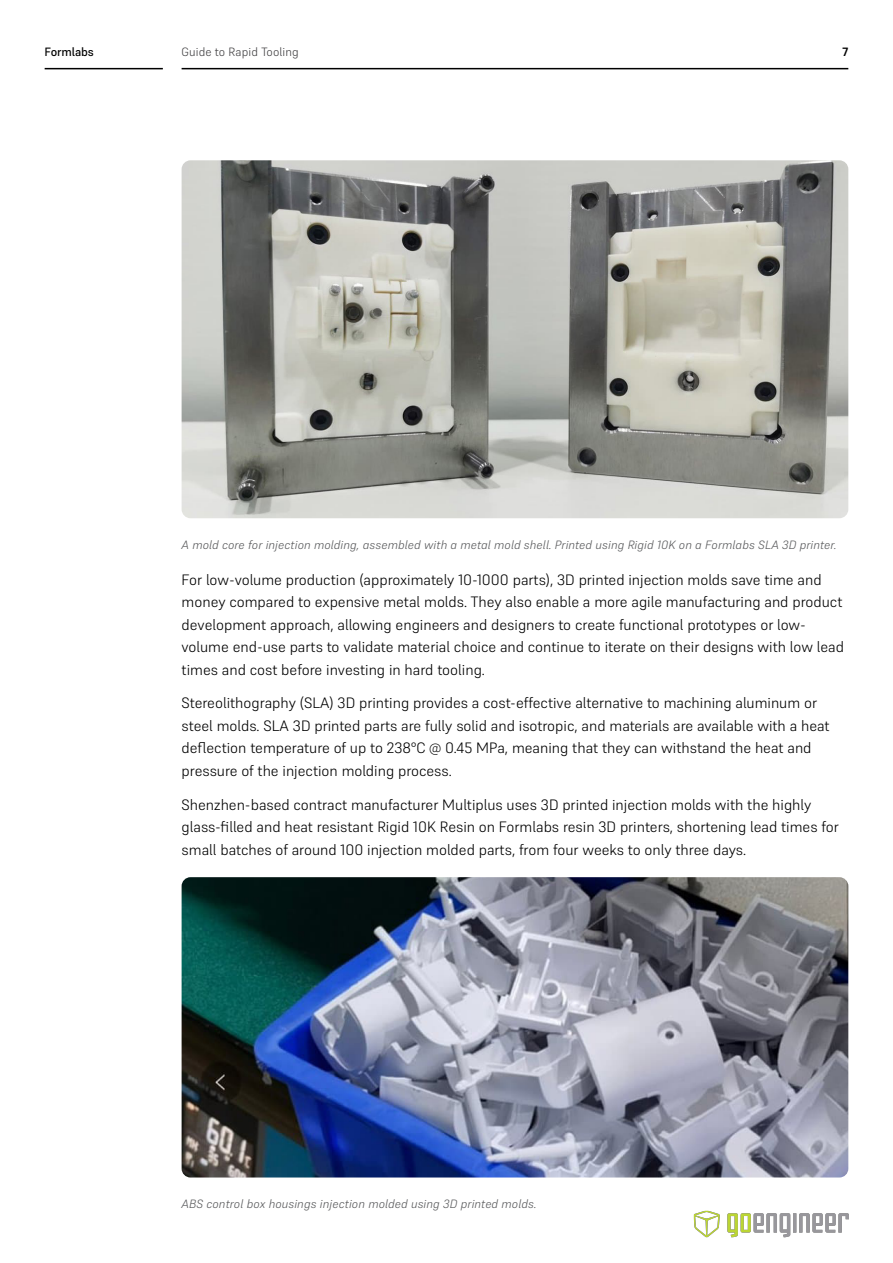
<style>
.page{position:relative;width:893px;height:1263px;background:#fff}
.page>*{position:absolute;margin:0;border:0;box-sizing:border-box;transform-origin:0 0}
.t1{font:300 15px/22.5px "Supreme";color:#000}
.t2{font:italic 300 12px "Supreme";letter-spacing:.01em;color:#58595b}
.t3{font:300 12px "Supreme";letter-spacing:.01em;color:#414042}
.t4{font:500 12px "Supreme";letter-spacing:-.01em;color:#000}
.t5{font:700 12px "Supreme";color:#000}
</style>
<div class="page">
<hr style="left:182px;top:68px;width:666px;height:1px;background:#000">
<hr style="left:45px;top:68px;width:118px;height:1px;background:#000">
<img style="left:182px;top:160px;width:666px;height:358px">
<img style="left:182px;top:877px;width:666px;height:300px">
<img style="left:694px;top:1211px;width:154px;height:27px">
<p class="t4" style="left:45px;top:45px;width:51px">Formlabs</p>
<p class="t3" style="left:182px;top:45px;width:119px">Guide to Rapid Tooling</p>
<p class="t5" style="left:842px;top:45px;width:7px">7</p>
<p class="t2" style="left:182px;top:538px;width:656px">A mold core for injection molding, assembled with a metal mold shell. Printed using Rigid 10K on a Formlabs SLA 3D printer.</p>
<p class="t1" style="left:182px;top:568px;width:664px">For low-volume production (approximately 10-1000 parts), 3D printed injection molds save time and money compared to expensive metal molds. They also enable a more agile manufacturing and product development approach, allowing engineers and designers to create functional prototypes or low&shy;volume end-use parts to validate material choice and continue to iterate on their designs with low lead times and cost before investing in hard tooling.</p>
<p class="t1" style="left:182px;top:692px;width:650px">Stereolithography (SLA) 3D printing provides a cost-effective alternative to machining aluminum or steel molds. SLA 3D printed parts are fully solid and isotropic, and materials are available with a heat deflection temperature of up to 238°C @ 0.45 MPa, meaning that they can withstand the heat and pressure of the injection molding process.</p>
<p class="t1" style="left:182px;top:793px;width:659px">Shenzhen-based contract manufacturer Multiplus uses 3D printed injection molds with the highly glass-filled and heat resistant Rigid 10K Resin on Formlabs resin 3D printers, shortening lead times for small batches of around 100 injection molded parts, from four weeks to only three days.</p>
<p class="t2" style="left:182px;top:1196px;width:356px">ABS control box housings injection molded using 3D printed molds.</p>
</div>
